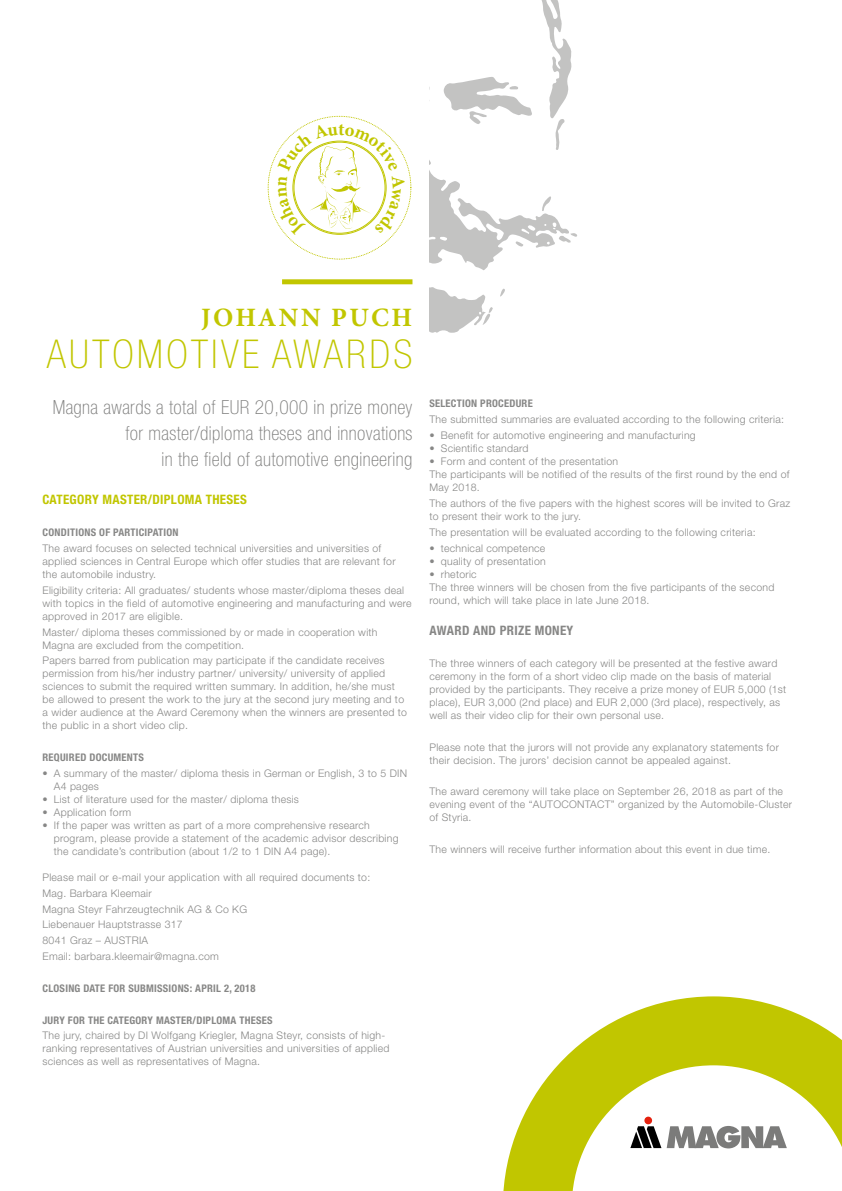
<style>
.page{position:relative;width:842px;height:1191px;background:#fff}
.page>*{position:absolute;margin:0;border:0;box-sizing:border-box;transform-origin:0 0}
.t1{font:100 condensed 39.8px "Helvetica Neue LT Pro";letter-spacing:.085em;color:#c1c600}
.t2{font:700 26.5px "Minion Pro";letter-spacing:.095em;color:#c1c600}
.t3{font:100 condensed 19.4px/25.9px "Helvetica Neue LT Pro";letter-spacing:.02em;color:#7b7b7a;text-align:right}
.t4{font:700 condensed 13px "Helvetica Neue LT Pro";letter-spacing:.025em;color:#c1c600}
.t5{font:700 condensed 13px "Helvetica Neue LT Pro";letter-spacing:.025em;color:#878786}
.t6{font:300 10.5px/13px "Helvetica Neue LT Pro";letter-spacing:.025em;color:#878786}
.t7{font:700 condensed 10.5px "Helvetica Neue LT Pro";letter-spacing:.025em;color:#878786}
</style>
<div class="page">
<div style="left:282px;top:279px;width:130px;height:5px;background:#c1c600"></div>
<svg style="left:503px;top:996px;width:339px;height:195px"></svg>
<svg style="left:429px;top:87px;width:140px;height:246px"></svg>
<svg style="left:542px;top:196px;width:9px;height:15px"></svg>
<svg style="left:444px;top:0;width:128px;height:150px"></svg>
<svg style="left:516px;top:241px;width:8px;height:6px"></svg>
<svg style="left:500px;top:288px;width:5px;height:8px"></svg>
<svg style="left:558px;top:233px;width:19px;height:10px"></svg>
<svg style="left:482px;top:307px;width:11px;height:18px"></svg>
<svg style="left:278px;top:124px;width:127px;height:111px"></svg>
<h2 class="t2" style="left:201px;top:298px;width:213px">JOHANN PUCH</h2>
<h1 class="t1" style="left:47px;top:332px;width:367px">AUTOMOTIVE AWARDS</h1>
<h3 class="t3" style="left:53px;top:395px;width:361px">Magna awards a total of EUR 20,000 in prize money for master/diploma theses and innovations<br>in the field of automotive engineering</h3>
<p class="t4" style="left:43px;top:492px;width:206px">CATEGORY MASTER/DIPLOMA THESES</p>
<p class="t7" style="left:43px;top:526px;width:138px">CONDITIONS OF PARTICIPATION</p>
<p class="t6" style="left:43px;top:541px;width:355px">The award focuses on selected technical universities and universities of applied sciences in Central Europe which offer studies that are relevant for the automobile industry.</p>
<p class="t6" style="left:43px;top:583px;width:371px">Eligibility criteria: All graduates/ students whose master/diploma theses deal with topics in the field of automotive engineering and manufacturing and were approved in 2017 are eligible.</p>
<p class="t6" style="left:43px;top:625px;width:337px">Master/ diploma theses commissioned by or made in cooperation with<br>Magna are excluded from the competition.</p>
<p class="t6" style="left:43px;top:654px;width:366px">Papers barred from publication may participate if the candidate receives permission from his/her industry partner/ university/ university of applied sciences to submit the required written summary. In addition, he/she must be allowed to present the work to the jury at the second jury meeting and to a wider audience at the Award Ceremony when the winners are presented to the public in a short video clip.</p>
<p class="t7" style="left:43px;top:751px;width:103px">REQUIRED DOCUMENTS</p>
<p class="t6" style="left:54px;top:766px;width:355px;text-indent:-11px">• A summary of the master/ diploma thesis in German or English, 3 to 5 DIN<br>A4 pages</p>
<p class="t6" style="left:43px;top:792px;width:258px">• List of literature used for the master/ diploma thesis</p>
<p class="t6" style="left:43px;top:805px;width:90px">• Application form</p>
<p class="t6" style="left:54px;top:818px;width:346px;text-indent:-11px">• If the paper was written as part of a more comprehensive research program, please provide a statement of the academic advisor describing the candidate’s contribution (about 1/2 to 1 DIN A4 page).</p>
<p class="t6" style="left:43px;top:869px;width:329px;line-height:15.8px">Please mail or e-mail your application with all required documents to:<br>Mag. Barbara Kleemair<br>Magna Steyr Fahrzeugtechnik AG &amp; Co KG<br>Liebenauer Hauptstrasse 317<br>8041 Graz – AUSTRIA<br>Email: barbara.kleemair@magna.com</p>
<p class="t7" style="left:43px;top:981px;width:214px">CLOSING DATE FOR SUBMISSIONS: APRIL 2, 2018</p>
<p class="t7" style="left:43px;top:1013px;width:232px">JURY FOR THE CATEGORY MASTER/DIPLOMA THESES</p>
<p class="t6" style="left:43px;top:1029px;width:348px">The jury, chaired by DI Wolfgang Kriegler, Magna Steyr, consists of high&shy;ranking representatives of Austrian universities and universities of applied sciences as well as representatives of Magna.</p>
<p class="t7" style="left:429px;top:397px;width:105px">SELECTION PROCEDURE</p>
<p class="t6" style="left:429px;top:413px;width:356px">The submitted summaries are evaluated according to the following criteria:</p>
<p class="t6" style="left:429px;top:429px;width:268px">• Benefit for automotive engineering and manufacturing</p>
<p class="t6" style="left:429px;top:442px;width:101px">• Scientific standard</p>
<p class="t6" style="left:429px;top:455px;width:361px">• Form and content of the presentation<br>The participants will be notified of the results of the first round by the end of<br>May 2018.</p>
<p class="t6" style="left:429px;top:496px;width:362px">The authors of the five papers with the highest scores will be invited to Graz to present their work to the jury.</p>
<p class="t6" style="left:429px;top:525px;width:328px">The presentation will be evaluated according to the following criteria:</p>
<p class="t6" style="left:429px;top:541px;width:117px">• technical competence</p>
<p class="t6" style="left:429px;top:554px;width:118px">• quality of presentation</p>
<p class="t6" style="left:429px;top:567px;width:346px">• rhetoric<br>The three winners will be chosen from the five participants of the second round, which will take place in late June 2018.</p>
<p class="t5" style="left:429px;top:623px;width:145px">AWARD AND PRIZE MONEY</p>
<p class="t6" style="left:429px;top:656px;width:358px">The three winners of each category will be presented at the festive award ceremony in the form of a short video clip made on the basis of material provided by the participants. They receive a prize money of EUR 5,000 (1st place), EUR 3,000 (2nd place) and EUR 2,000 (3rd place), respectively, as well as their video clip for their own personal use.</p>
<p class="t6" style="left:429px;top:740px;width:351px">Please note that the jurors will not provide any explanatory statements for their decision. The jurors’ decision cannot be appealed against.</p>
<p class="t6" style="left:429px;top:785px;width:364px">The award ceremony will take place on September 26, 2018 as part of the evening event of the “AUTOCONTACT” organized by the Automobile-Cluster of Styria.</p>
<p class="t6" style="left:429px;top:842px;width:342px">The winners will receive further information about this event in due time.</p>
</div>
